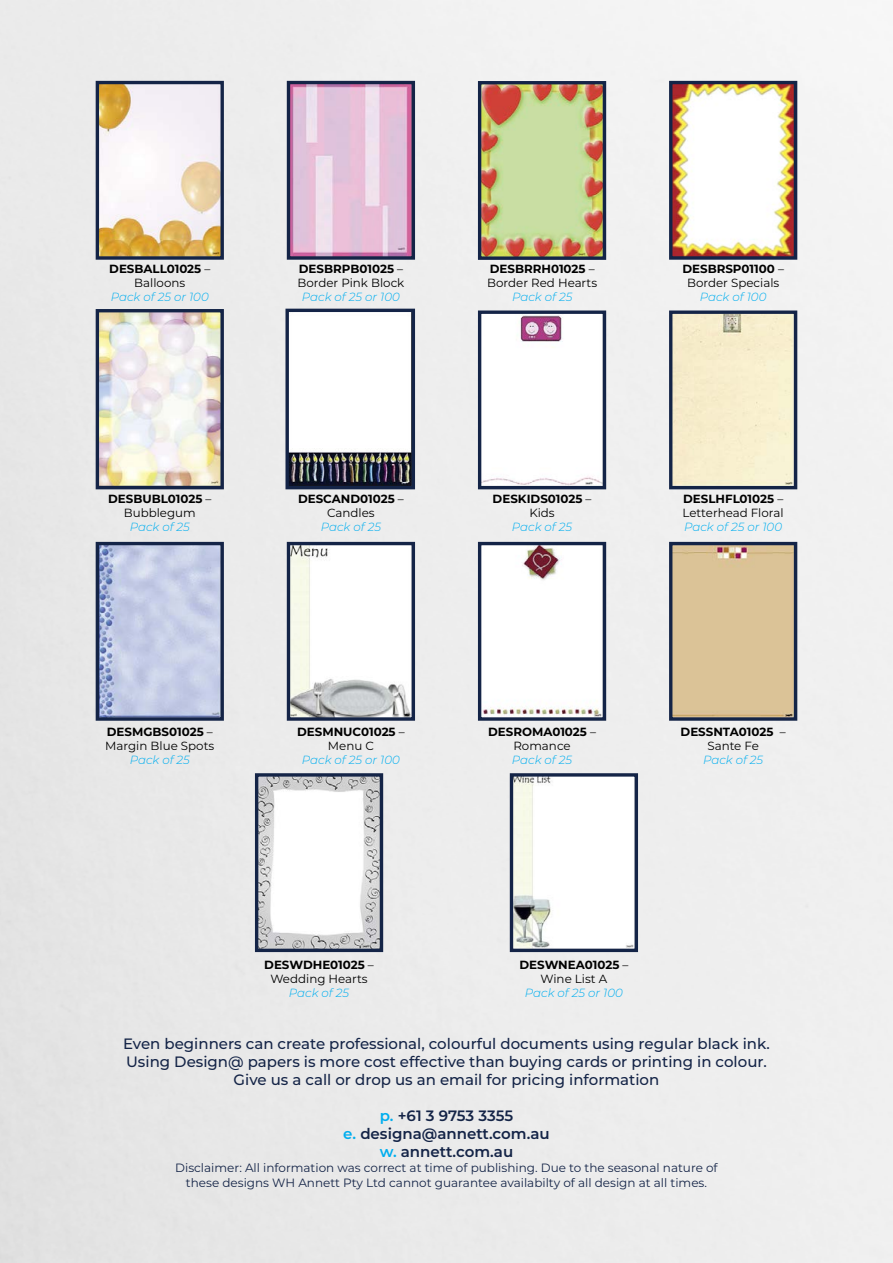
<style>
.page{position:relative;width:893px;height:1263px;background:#fff}
.page>*{position:absolute;margin:0;border:0;box-sizing:border-box;transform-origin:0 0}
.t1{font:500 15px/18px "Montserrat";color:#142447;text-align:center}
.t2{font:600 15px/18px "Montserrat";color:#142447;text-align:center}
.t3{font:12px/14.4px "Montserrat";color:#142447;text-align:center}
.t4{font:11.85px/14.2px "Montserrat";color:#000}
.t5{font:700 11.85px/14.2px "Montserrat";color:#000;text-align:center}
.t6{font:italic 300 11.85px "Montserrat";color:#00aeef}
.s1{font-weight:400}
.s2{font-weight:700}
.s3{color:#00aeef}
</style>
<div class="page">
<svg style="left:94px;top:79px;width:132px;height:182px"></svg>
<svg style="left:285px;top:79px;width:132px;height:182px;background:#d8b7cf"></svg>
<svg style="left:667px;top:79px;width:132px;height:182px"></svg>
<svg style="left:94px;top:307px;width:132px;height:184px"></svg>
<svg style="left:284px;top:307px;width:133px;height:184px"></svg>
<svg style="left:476px;top:309px;width:132px;height:182px"></svg>
<svg style="left:667px;top:309px;width:132px;height:182px;background:#ece4c9"></svg>
<svg style="left:94px;top:540px;width:132px;height:182px;background:#b9c2db"></svg>
<svg style="left:285px;top:540px;width:132px;height:182px"></svg>
<svg style="left:476px;top:540px;width:132px;height:182px"></svg>
<svg style="left:667px;top:540px;width:132px;height:182px;background:#d3be98"></svg>
<img style="left:476px;top:79px;width:132px;height:183px">
<svg style="left:253px;top:771px;width:132px;height:183px"></svg>
<svg style="left:508px;top:771px;width:132px;height:183px"></svg>
<p class="t5" style="left:109px;top:261px;width:103px">DESBALL01025 <span class="s1">–<br>Balloons</span></p>
<p class="t6" style="left:111px;top:289px;width:100px">Pack of 25 or 100</p>
<p class="t4" style="left:297px;top:261px;width:108px"><span class="s2">DESBRPB01025</span> –<br>Border Pink Block</p>
<p class="t6" style="left:302px;top:289px;width:100px">Pack of 25 or 100</p>
<p class="t4" style="left:487px;top:261px;width:111px"><span class="s2">DESBRRH01025</span> –<br>Border Red Hearts</p>
<p class="t6" style="left:512px;top:289px;width:62px">Pack of 25</p>
<p class="t4" style="left:682px;top:261px;width:103px;text-align:center"><span class="s2">DESBRSP01100</span> –<br>Border Specials</p>
<p class="t6" style="left:700px;top:289px;width:68px">Pack of 100</p>
<p class="t5" style="left:108px;top:491px;width:105px">DESBUBL01025 <span class="s1">–<br>Bubblegum</span></p>
<p class="t6" style="left:130px;top:519px;width:62px">Pack of 25</p>
<p class="t5" style="left:298px;top:491px;width:107px">DESCAND01025 <span class="s1">–<br>Candles</span></p>
<p class="t6" style="left:321px;top:519px;width:62px">Pack of 25</p>
<p class="t5" style="left:493px;top:491px;width:100px">DESKIDS01025 <span class="s1">–<br>Kids</span></p>
<p class="t6" style="left:512px;top:519px;width:62px">Pack of 25</p>
<p class="t4" style="left:683px;top:491px;width:103px"><span class="s2">DESLHFL01025</span> –<br>Letterhead Floral</p>
<p class="t6" style="left:684px;top:519px;width:100px">Pack of 25 or 100</p>
<p class="t4" style="left:105px;top:724px;width:110px"><span class="s2">DESMGBS01025</span> –<br>Margin Blue Spots</p>
<p class="t6" style="left:130px;top:752px;width:62px">Pack of 25</p>
<p class="t5" style="left:297px;top:724px;width:109px">DESMNUC01025 <span class="s1">–<br>Menu C</span></p>
<p class="t6" style="left:302px;top:752px;width:100px">Pack of 25 or 100</p>
<p class="t5" style="left:488px;top:724px;width:109px">DESROMA01025 <span class="s1">–<br>Romance</span></p>
<p class="t6" style="left:512px;top:752px;width:62px">Pack of 25</p>
<p class="t5" style="left:681px;top:724px;width:107px">DESSNTA01025 <span class="s1">–<br>Sante Fe</span></p>
<p class="t6" style="left:703px;top:752px;width:62px">Pack of 25</p>
<p class="t4" style="left:264px;top:957px;width:111px;text-align:center"><span class="s2">DESWDHE01025</span> –<br>Wedding Hearts</p>
<p class="t6" style="left:289px;top:985px;width:62px">Pack of 25</p>
<p class="t5" style="left:519px;top:957px;width:110px">DESWNEA01025 <span class="s1">–<br>Wine List A</span></p>
<p class="t6" style="left:525px;top:985px;width:100px">Pack of 25 or 100</p>
<p class="t1" style="left:123px;top:1034px;width:648px">Even beginners can create professional, colourful documents using regular black ink.<br>Using Design@ papers is more cost effective than buying cards or printing in colour.<br>Give us a call or drop us an email for pricing information</p>
<p class="t2" style="left:343px;top:1106px;width:208px"><span class="s3">p.</span> +61 3 9753 3355<br><span class="s3">e.</span> designa@annett.com.au <span class="s3">w.</span> annett.com.au</p>
<p class="t3" style="left:175px;top:1160px;width:544px">Disclaimer: All information was correct at time of publishing. Due to the seasonal nature of these designs WH Annett Pty Ltd cannot guarantee availabilty of all design at all times.</p>
</div>
